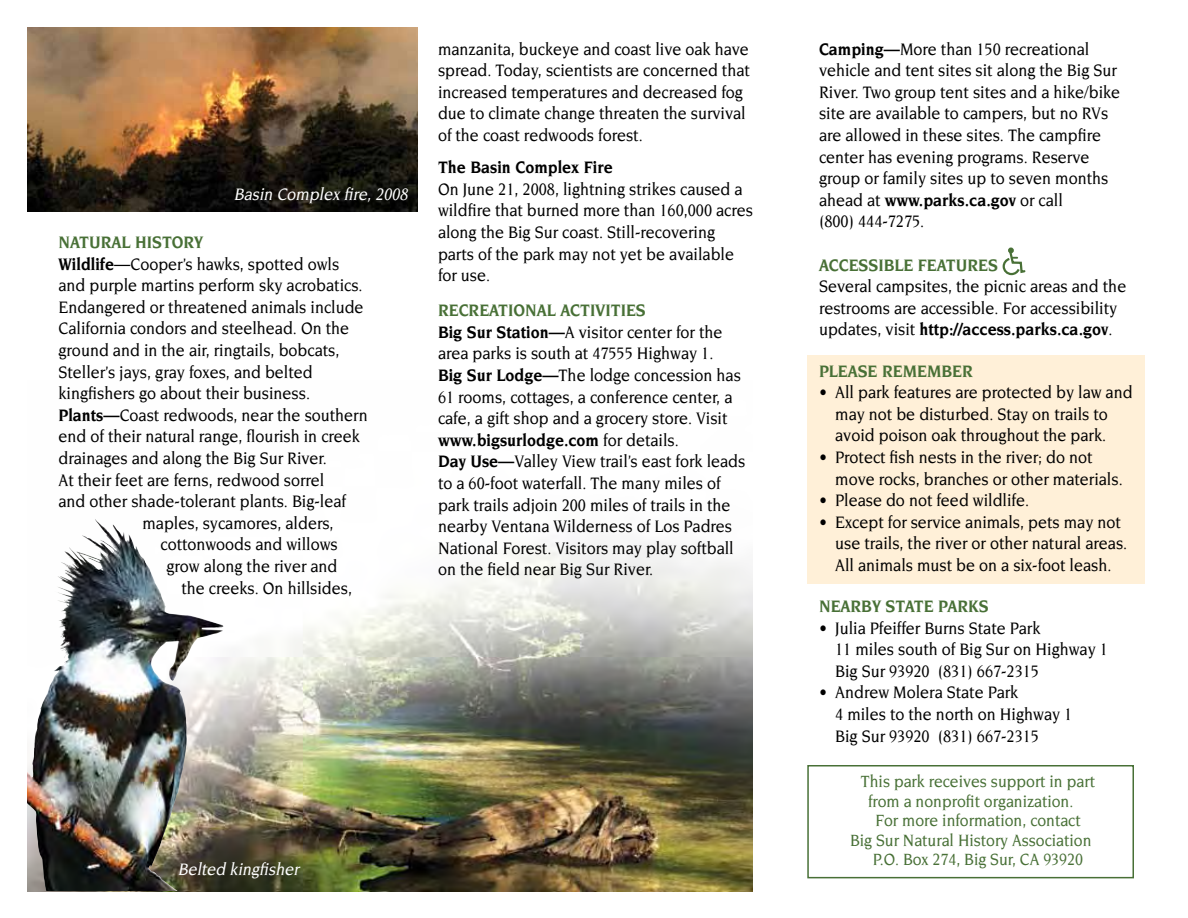
<style>
.page{position:relative;width:1188px;height:918px;background:#fff}
.page>*{position:absolute;margin:0;border:0;box-sizing:border-box;transform-origin:0 0}
.t1{font:500 18px/21.6px "Novarese";color:#000;scale:.9 1}
.t2{font:700 18px "Novarese";color:#487036;scale:.9 1}
.t3{font:italic 500 18px "Novarese";color:#fff;scale:.9 1}
.t4{font:700 18px "Novarese";color:#000;scale:.9 1}
.t5{font:500 17.7px "Novarese";color:#487036;scale:.9 1}
.s1{font-weight:700}
.s2{font-weight:700;color:#487036}
</style>
<div class="page">
<img style="left:27px;top:530px;width:726px;height:361px">
<div style="left:807px;top:355px;width:337px;height:229px;background:#fff0d8"></div>
<svg style="left:1002px;top:248px;width:24px;height:28px"></svg>
<img style="left:27px;top:27px;width:390px;height:185px">
<div style="left:807px;top:765px;width:327px;height:113px;background:#fff;border:2px solid #487036"></div>
<img style="left:64px;top:519px;width:53px;height:46px">
<p class="t3" style="left:234px;top:185px;width:198px">Basin Complex fire,2008</p>
<p class="t2" style="left:58px;top:232px;width:162px">NATURAL HISTORY</p>
<p class="t1" style="left:58px;top:253px;width:314px"><span class="s1">Wildlife</span>—Cooper’s hawks, spotted owls</p>
<p class="t1" style="left:58px;top:274px;width:339px">and purple martins perform sky acrobatics.</p>
<p class="t1" style="left:58px;top:296px;width:341px">Endangered or threatened animals include</p>
<p class="t1" style="left:58px;top:318px;width:325px">California condors and steelhead. On the</p>
<p class="t1" style="left:58px;top:339px;width:314px">ground and in the air, ringtails, bobcats,</p>
<p class="t1" style="left:58px;top:361px;width:284px">Steller’s jays, gray foxes, and belted</p>
<p class="t1" style="left:58px;top:382px;width:281px">kingfishers go about their business.</p>
<p class="t1" style="left:58px;top:404px;width:345px"><span class="s1">Plants—</span>Coast redwoods, near the southern</p>
<p class="t1" style="left:58px;top:426px;width:337px">end of their natural range, flourish in creek</p>
<p class="t1" style="left:58px;top:447px;width:300px">drainages and along the Big Sur River.</p>
<p class="t1" style="left:58px;top:469px;width:297px">At their feet are ferns, redwood sorrel</p>
<p class="t1" style="left:58px;top:490px;width:321px">and other shade-tolerant plants. Big-leaf</p>
<p class="t1" style="left:142px;top:512px;width:214px">maples, sycamores, alders,</p>
<p class="t1" style="left:160px;top:534px;width:199px">cottonwoods and willows</p>
<p class="t1" style="left:166px;top:555px;width:192px">grow along the river and</p>
<p class="t1" style="left:181px;top:577px;width:191px">the creeks. On hillsides,</p>
<p class="t1" style="left:438px;top:38px;width:348px">manzanita, buckeye and coast live oak have spread. Today, scientists are concerned that increased temperatures and decreased fog due to climate change threaten the survival of the coast redwoods forest.</p>
<p class="t4" style="left:438px;top:157px;width:196px">The Basin Complex Fire</p>
<p class="t1" style="left:438px;top:178px;width:351px">On June 21, 2008, lightning strikes caused a wildfire that burned more than 160,000 acres along the Big Sur coast. Still-recovering parts of the park may not yet be available for use.</p>
<p class="t1" style="left:438px;top:299px;width:343px"><span class="s2">RECREATIONAL ACTIVITIES<br></span><span class="s1">Big Sur Station—</span>A visitor center for the area parks is south at 47555 Highway 1.<br><span class="s1">Big Sur Lodge—</span>The lodge concession has 61 rooms, cottages, a conference center, a cafe, a gift shop and a grocery store. Visit <span class="s1">www.bigsurlodge.com</span> for details.<br><span class="s1">Day Use—</span>Valley View trail’s east fork leads to a 60-foot waterfall. The many miles of park trails adjoin 200 miles of trails in the nearby Ventana Wilderness of Los Padres National Forest. Visitors may play softball on the field near Big Sur River.</p>
<p class="t3" style="left:178px;top:860px;width:140px">Belted kingfisher</p>
<p class="t1" style="left:819px;top:38px;width:336px"><span class="s1">Camping—</span>More than 150 recreational vehicle and tent sites sit along the Big Sur River. Two group tent sites and a hike/bike site are available to campers, but no RVs are allowed in these sites. The campfire center has evening programs. Reserve group or family sites up to seven months ahead at <span class="s1">www.parks.ca.gov</span> or call<br>(800) 444-7275.</p>
<p class="t2" style="left:819px;top:255px;width:201px">ACCESSIBLE FEATURES</p>
<p class="t1" style="left:819px;top:276px;width:343px">Several campsites, the picnic areas and the restrooms are accessible. For accessibility updates, visit <span class="s1">http://access.parks.ca.gov</span>.</p>
<p class="t2" style="left:819px;top:361px;width:23px">Please</p>
<p class="t2" style="left:882px;top:361px;width:26px">Remember</p>
<p class="t1" style="left:819px;top:381px;width:350px;text-align:center">• All park features are protected by law and may not be disturbed. Stay on trails to avoid poison oak throughout the park.</p>
<p class="t1" style="left:835px;top:446px;width:321px;text-indent:-16px">• Protect fish nests in the river; do not move rocks, branches or other materials.</p>
<p class="t1" style="left:819px;top:489px;width:235px">• Please do not feed wildlife.</p>
<p class="t1" style="left:835px;top:511px;width:326px;text-indent:-16px">• Except for service animals, pets may not use trails, the river or other natural areas.<br>All animals must be on a six-foot leash.</p>
<p class="t2" style="left:819px;top:596px;width:26px">Nearby</p>
<p class="t2" style="left:886px;top:596px;width:23px">State</p>
<p class="t2" style="left:938px;top:596px;width:23px">Parks</p>
<p class="t1" style="left:835px;top:617px;width:305px;text-indent:-16px">• Julia Pfeiffer Burns State Park<br>11 miles south of Big Sur on Highway 1<br>Big Sur 93920 (831) 667-2315</p>
<p class="t1" style="left:835px;top:682px;width:265px;text-indent:-16px">• Andrew Molera State Park<br>4 miles to the north on Highway 1<br>Big Sur 93920 (831) 667-2315</p>
<p class="t5" style="left:861px;top:772px;width:261px">This park receives support in part</p>
<p class="t5" style="left:868px;top:791px;width:230px">from a nonprofit organization.</p>
<p class="t5" style="left:875px;top:811px;width:230px">For more information, contact</p>
<p class="t5" style="left:850px;top:830px;width:270px">Big Sur Natural History Association</p>
<p class="t5" style="left:873px;top:850px;width:235px">P.O. Box 274, Big Sur, CA 93920</p>
</div>
